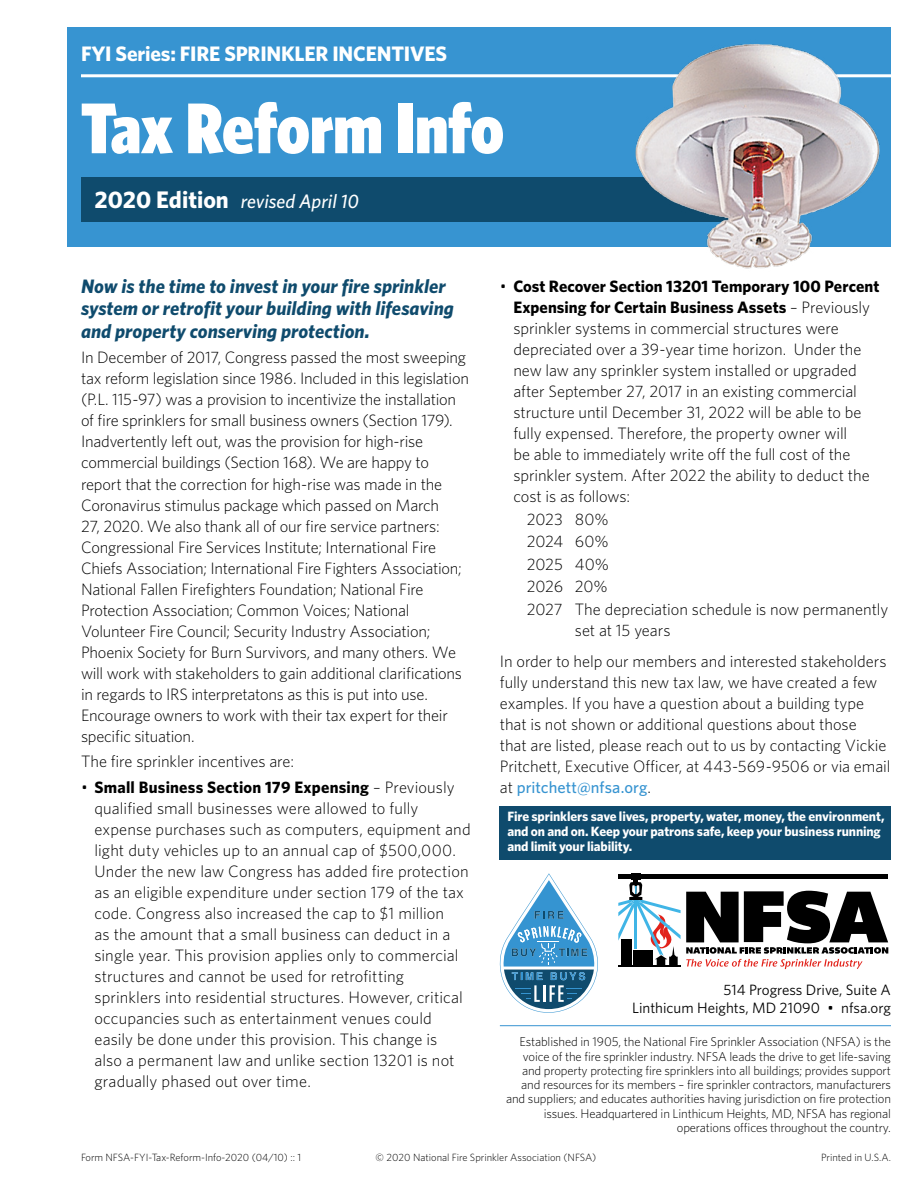
<style>
.page{position:relative;width:918px;height:1188px;background:#fff}
.page>*{position:absolute;margin:0;border:0;box-sizing:border-box;transform-origin:0 0}
.t1{font:900 72px "Whitney Condensed";color:#fff}
.t2{font:700 21px "Whitney";letter-spacing:-.01em;color:#fff}
.t3{font:italic 700 19.5px/22.5px "Whitney";color:#0f4b6d}
.t4{font:italic 500 19.5px "Whitney";color:#fff}
.t5{font:300 16.5px/21px "Whitney";letter-spacing:-.005em;color:#000}
.t6{font:15px/18px "Whitney";color:#000;text-align:right}
.t7{font:700 13.5px/15px "Whitney";letter-spacing:-.01em;color:#fff}
.t8{font:300 12.75px/14.2px "Whitney";letter-spacing:-.01em;color:#000;text-align:right}
.t9{font:300 10.5px "Whitney";color:#000}
.s1{font-weight:700;font-style:normal;font-size:24px}
.s2{font-weight:700}
.s3{font-weight:500;color:#3794d1}
</style>
<div class="page">
<div style="left:68px;top:27px;width:823px;height:219px;background:#3794d1"></div>
<hr style="left:81px;top:74px;width:810px;height:3px;background:#fff">
<div style="left:81px;top:177px;width:677px;height:44px;background:#0f4b6d"></div>
<img style="left:628px;top:44px;width:260px;height:225px">
<div style="left:500px;top:806px;width:391px;height:53px;background:#0f4b6d"></div>
<hr style="left:500px;top:1025px;width:391px;height:1px;background:#3794d1">
<div style="left:618px;top:874px;width:270px;height:5px;background:#000"></div>
<div style="left:631px;top:873px;width:10px;height:7px;background:#000"></div>
<div style="left:633px;top:875px;width:5px;height:8px;background:#000"></div>
<svg style="left:618px;top:882px;width:270px;height:87px"></svg>
<svg style="left:500px;top:873px;width:98px;height:140px"></svg>
<p class="t2" style="left:81px;top:41px;width:368px">FYI Series: FIRE SPRINKLER INCENTIVES</p>
<h1 class="t1" style="left:81px;top:86px;width:425px">Tax Reform Info</h1>
<p class="t4" style="left:94px;top:189px;width:266px"><span class="s1">2020 Edition</span> revised April 10</p>
<p class="t3" style="left:81px;top:274px;width:374px">Now is the time to invest in your fire sprinkler system or retrofit your building with lifesaving and property conserving protection.</p>
<p class="t5" style="left:81px;top:347px;width:390px">In December of 2017, Congress passed the most sweeping tax reform legislation since 1986. Included in this legislation (P.L. 115-97) was a provision to incentivize the installation of fire sprinklers for small business owners (Section 179).<br>Inadvertently left out, was the provision for high-rise commercial buildings (Section 168). We are happy to report that the correction for high-rise was made in the Coronavirus stimulus package which passed on March<br>27, 2020. We also thank all of our fire service partners:<br>Congressional Fire Services Institute; International Fire Chiefs Association; International Fire Fighters Association; National Fallen Firefighters Foundation; National Fire Protection Association; Common Voices; National Volunteer Fire Council; Security Industry Association; Phoenix Society for Burn Survivors, and many others. We will work with stakeholders to gain additional clarifications in regards to IRS interpretatons as this is put into use.<br>Encourage owners to work with their tax expert for their specific situation.</p>
<p class="t5" style="left:81px;top:750px;width:215px">The fire sprinkler incentives are:</p>
<p class="t5" style="left:94px;top:776px;width:378px;text-indent:-13px">• <span class="s2">Small Business Section 179 Expensing</span> – Previously qualified small businesses were allowed to fully expense purchases such as computers, equipment and light duty vehicles up to an annual cap of $500,000.<br>Under the new law Congress has added fire protection as an eligible expenditure under section 179 of the tax code. Congress also increased the cap to $1 million<br>as the amount that a small business can deduct in a single year. This provision applies only to commercial structures and cannot be used for retrofitting sprinklers into residential structures. However, critical occupancies such as entertainment venues could easily be done under this provision. This change is<br>also a permanent law and unlike section 13201 is not gradually phased out over time.</p>
<p class="t5" style="left:513px;top:275px;width:368px;text-indent:-13px">• <span class="s2">Cost Recover Section 13201 Temporary 100 Percent Expensing for Certain Business Assets</span> – Previously sprinkler systems in commercial structures were depreciated over a 39-year time horizon. Under the new law any sprinkler system installed or upgraded after September 27, 2017 in an existing commercial structure until December 31, 2022 will be able to be fully expensed. Therefore, the property owner will<br>be able to immediately write off the full cost of the sprinkler system. After 2022 the ability to deduct the cost is as follows:</p>
<p class="t5" style="left:527px;top:507px;width:363px;line-height:22.5px">2023 80%<br>2024 60%<br>2025 40%<br>2026 20%<br>2027 The depreciation schedule is now permanently</p>
<p class="t5" style="left:500px;top:614px;width:388px;line-height:31.5px;text-indent:75px">set at 15 years<br>In order to help our members and interested stakeholders</p>
<p class="t5" style="left:500px;top:672px;width:392px">fully understand this new tax law, we have created a few examples. If you have a question about a building type that is not shown or additional questions about those<br>that are listed, please reach out to us by contacting Vickie Pritchett, Executive Officer, at 443-569-9506 or via email at <span class="s3">pritchett@nfsa.org</span>.</p>
<p class="t7" style="left:507px;top:808px;width:379px">Fire sprinklers save lives, property, water, money, the environment, and on and on. Keep your patrons safe, keep your business running and limit your liability.</p>
<p class="t6" style="left:632px;top:980px;width:260px">514 Progress Drive, Suite A<br>Linthicum Heights, MD 21090 • nfsa.org</p>
<p class="t8" style="left:506px;top:1034px;width:386px">Established in 1905, the National Fire Sprinkler Association (NFSA) is the voice of the fire sprinkler industry. NFSA leads the drive to get life-saving and property protecting fire sprinklers into all buildings; provides support and resources for its members – fire sprinkler contractors, manufacturers and suppliers; and educates authorities having jurisdiction on fire protection issues. Headquartered in Linthicum Heights, MD, NFSA has regional operations offices throughout the country.</p>
<p class="t9" style="left:81px;top:1150px;width:222px">Form NFSA-FYI-Tax-Reform-Info-2020 (04/10) :: 1</p>
<p class="t9" style="left:376px;top:1150px;width:222px">© 2020 National Fire Sprinkler Association (NFSA)</p>
<p class="t9" style="left:821px;top:1150px;width:71px">Printed in U.S.A.</p>
</div>
